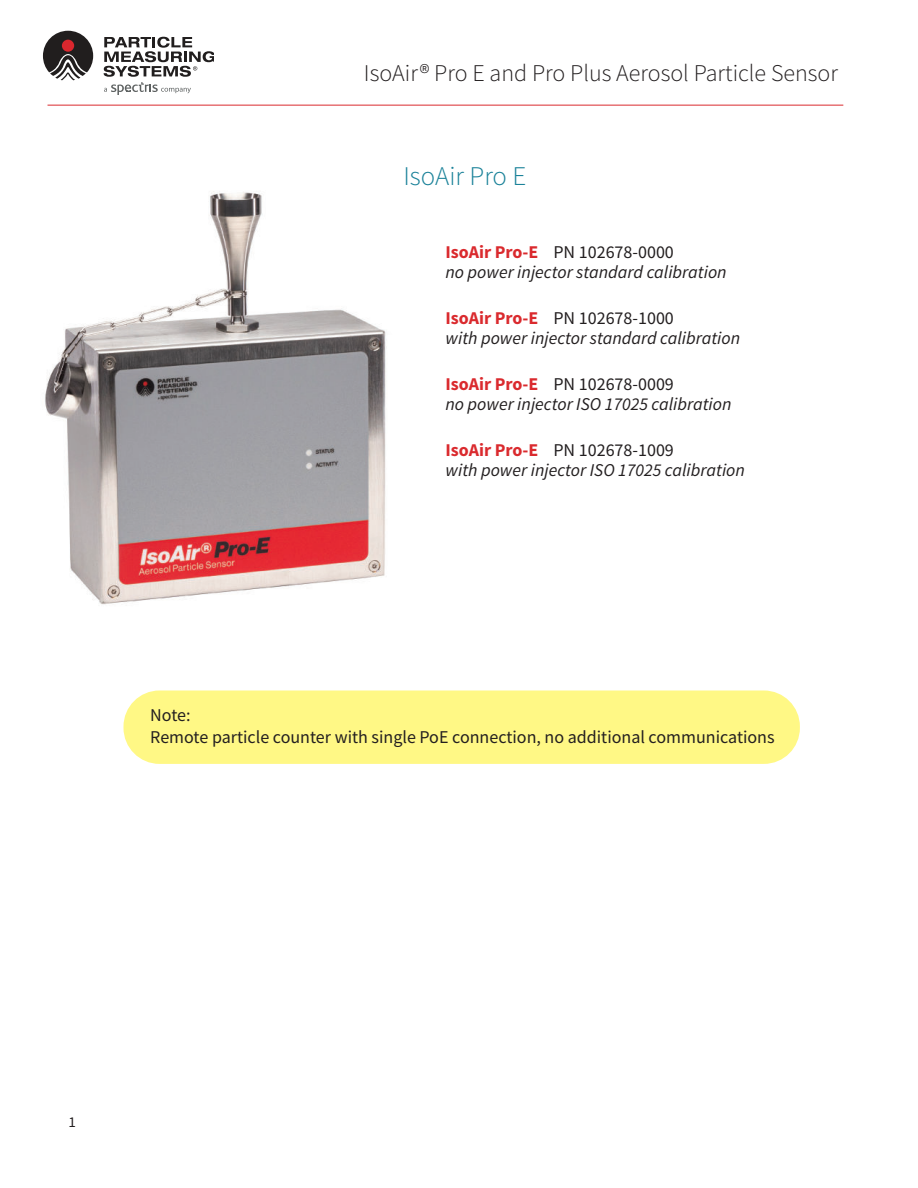
<style>
.page{position:relative;width:918px;height:1188px;background:#fff}
.page>*{position:absolute;margin:0;border:0;box-sizing:border-box;transform-origin:0 0}
.t1{font:300 27px "Source Sans Pro";color:#1b8299}
.t2{font:300 24px "Source Sans Pro";color:#231f20}
.t3{font:italic 18px/19.5px "Source Sans Pro";color:#231f20}
.t4{font:18px/21.6px "Source Sans Pro";color:#231f20}
.t5{font:15px "Source Sans Pro";color:#231f20}
.s1{font-weight:700;font-style:normal;color:#da2a2e}
.s2{font-style:normal}
</style>
<div class="page">
<svg style="left:43px;top:31px;width:50px;height:49px"></svg>
<div style="left:62px;top:40px;width:12px;height:12px;background:#da272e;border-radius:50%"></div>
<svg style="left:104px;top:37px;width:109px;height:58px"></svg>
<hr style="left:48px;top:105px;width:795px;height:1px;background:#da2a2e">
<div style="left:123px;top:690px;width:677px;height:74px;background:#fff885;border-radius:36px"></div>
<img style="left:45px;top:191px;width:341px;height:414px">
<h2 class="t2" style="left:364px;top:59px;width:476px">IsoAir® Pro E and Pro Plus Aerosol Particle Sensor</h2>
<h1 class="t1" style="left:403px;top:160px;width:125px">IsoAir Pro E</h1>
<p class="t3" style="left:445px;top:244px;width:283px"><span class="s1">IsoAir Pro-E</span> <span class="s2">PN 102678-0000<br></span>no power injector standard calibration</p>
<p class="t3" style="left:445px;top:310px;width:296px"><span class="s1">IsoAir Pro-E</span> <span class="s2">PN 102678-1000<br></span>with power injector standard calibration</p>
<p class="t3" style="left:445px;top:376px;width:288px"><span class="s1">IsoAir Pro-E</span> <span class="s2">PN 102678-0009<br></span>no power injector ISO 17025 calibration</p>
<p class="t3" style="left:445px;top:442px;width:301px"><span class="s1">IsoAir Pro-E</span> <span class="s2">PN 102678-1009<br></span>with power injector ISO 17025 calibration</p>
<p class="t4" style="left:150px;top:706px;width:626px">Note:<br>Remote particle counter with single PoE connection, no additional communications</p>
<p class="t5" style="left:68px;top:1116px;width:9px">1</p>
</div>
